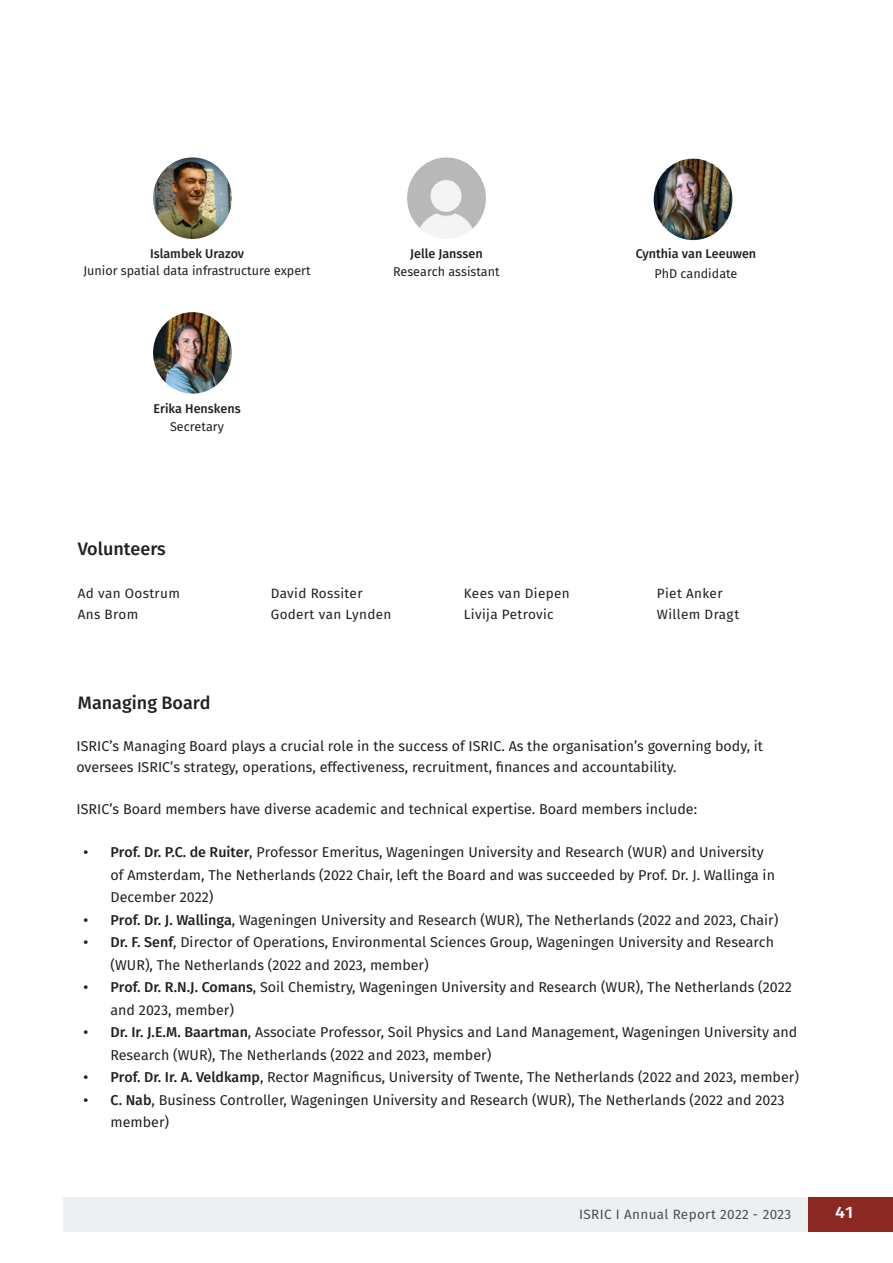
<style>
.page{position:relative;width:893px;height:1263px;background:#fff}
.page>*{position:absolute;margin:0;border:0;box-sizing:border-box;transform-origin:0 0}
.Heading_2{font:500 18px "Fira Sans";color:#231f20}
.t1{font:500 16.5px "Fira Sans";color:#fff;scale:1.1 1}
.Body_text{font:14.25px/22.5px "Fira Sans";color:#231f20}
.Body_text-2{font:13.5px/21px "Fira Sans";letter-spacing:.025em;color:#231f20}
.t2{font:13.5px "Fira Sans";letter-spacing:.025em;color:#4b4f51}
.Body_text-3{font:12.75px "Fira Sans";color:#231f20}
.Body_text-4{font:500 12.75px "Fira Sans";color:#231f20}
.s1{font-weight:500}
</style>
<div class="page">
<img style="left:654px;top:159px;width:78px;height:81px">
<img style="left:153px;top:312px;width:79px;height:82px">
<img style="left:153px;top:157px;width:79px;height:82px">
<img style="left:407px;top:157px;width:79px;height:82px">
<div style="left:808px;top:1197px;width:85px;height:34px;background:#8b2822"></div>
<div style="left:64px;top:1197px;width:744px;height:34px;background:#eeeff1"></div>
<p class="Body_text-4" style="left:150px;top:244px;width:96px">Islambek Urazov</p>
<p class="Body_text-3" style="left:83px;top:262px;width:229px">Junior spatial data infrastructure expert</p>
<p class="Body_text-4" style="left:153px;top:400px;width:89px">Erika Henskens</p>
<p class="Body_text-3" style="left:170px;top:418px;width:55px">Secretary</p>
<p class="Heading_2" style="left:78px;top:536px;width:90px">Volunteers</p>
<p class="Body_text-4" style="left:410px;top:245px;width:74px">Jelle Janssen</p>
<p class="Body_text-3" style="left:393px;top:263px;width:108px">Research assistant</p>
<p class="Body_text-2" style="left:78px;top:584px;width:104px">Ad van Oostrum</p>
<p class="Body_text-2" style="left:78px;top:605px;width:62px">Ans Brom</p>
<p class="Heading_2" style="left:78px;top:690px;width:134px">Managing Board</p>
<p class="Body_text-2" style="left:271px;top:584px;width:93px">David Rossiter</p>
<p class="Body_text-2" style="left:271px;top:605px;width:122px">Godert van Lynden</p>
<p class="Body_text-2" style="left:464px;top:584px;width:107px">Kees van Diepen</p>
<p class="Body_text-2" style="left:464px;top:605px;width:91px">Livija Petrovic</p>
<p class="Body_text-4" style="left:636px;top:245px;width:122px">Cynthia van Leeuwen</p>
<p class="Body_text-3" style="left:654px;top:264px;width:85px">PhD candidate</p>
<p class="Body_text-2" style="left:657px;top:584px;width:84px">Piet Anker<br>Willem Dragt</p>
<p class="Body_text" style="left:77px;top:736px;width:688px;line-height:21px">ISRIC’s Managing Board plays a crucial role in the success of ISRIC. As the organisation’s governing body, it oversees ISRIC’s strategy, operations, effectiveness, recruitment, finances and accountability.</p>
<p class="Body_text" style="left:77px;top:799px;width:622px">ISRIC’s Board members have diverse academic and technical expertise. Board members include:</p>
<p class="Body_text" style="left:111px;top:842px;width:666px;text-indent:-27px"><span class="s1">• Prof. Dr. P.C. de Ruiter</span>, Professor Emeritus, Wageningen University and Research (WUR) and University of Amsterdam, The Netherlands (2022 Chair, left the Board and was succeeded by Prof. Dr. J. Wallinga in<br>December 2022)</p>
<p class="Body_text" style="left:84px;top:910px;width:696px"><span class="s1">• Prof. Dr. J. Wallinga</span>, Wageningen University and Research (WUR), The Netherlands (2022 and 2023, Chair)</p>
<p class="Body_text" style="left:111px;top:932px;width:665px;text-indent:-27px"><span class="s1">• Dr. F. Senf</span>, Director of Operations, Environmental Sciences Group, Wageningen University and Research (WUR), The Netherlands (2022 and 2023, member)</p>
<p class="Body_text" style="left:111px;top:977px;width:683px;text-indent:-27px"><span class="s1">• Prof. Dr. R.N.J. Comans</span>, Soil Chemistry, Wageningen University and Research (WUR), The Netherlands (2022 and 2023, member)</p>
<p class="Body_text" style="left:111px;top:1022px;width:688px;text-indent:-27px"><span class="s1">• Dr. Ir. J.E.M. Baartman</span>, Associate Professor, Soil Physics and Land Management, Wageningen University and<br>Research (WUR), The Netherlands (2022 and 2023, member)</p>
<p class="Body_text" style="left:84px;top:1067px;width:717px"><span class="s1">• Prof. Dr. Ir. A. Veldkamp</span>, Rector Magnificus, University of Twente, The Netherlands (2022 and 2023, member)</p>
<p class="Body_text" style="left:111px;top:1090px;width:676px;text-indent:-27px"><span class="s1">• C. Nab</span>, Business Controller, Wageningen University and Research (WUR), The Netherlands (2022 and 2023 member)</p>
<p class="t2" style="left:579px;top:1204px;width:214px">ISRIC I Annual Report 2022 - 2023</p>
<p class="t1" style="left:835px;top:1200px;width:18px">41</p>
</div>
